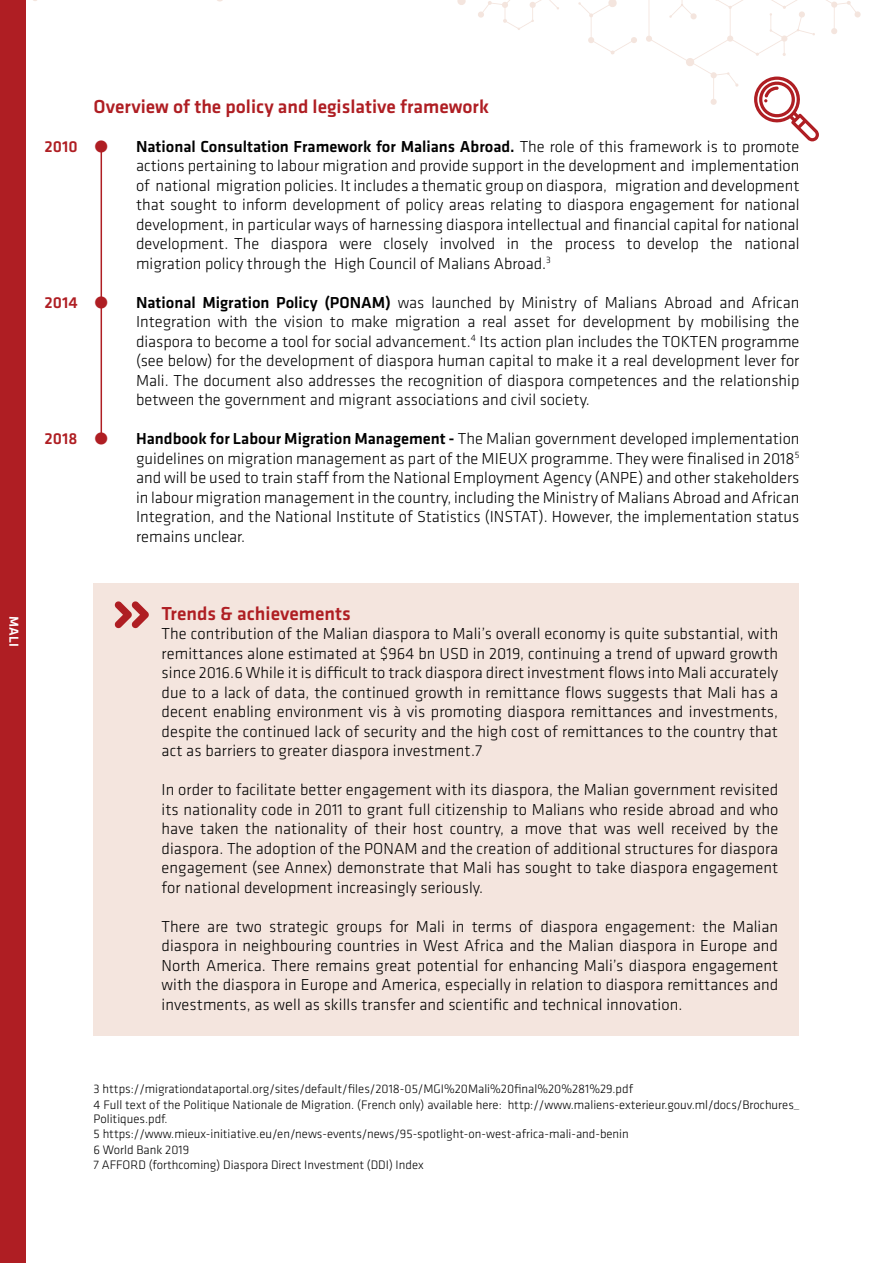
<style>
.page{position:relative;width:893px;height:1263px;background:#fff}
.page>*{position:absolute;margin:0;border:0;box-sizing:border-box;transform-origin:0 0}
.t1{font:500 19.5px "Klavika";color:#af1e23}
.t2{font:300 16.5px/19.5px "Klavika";color:#000;text-align:justify}
.t3{font:500 16.5px "Klavika";color:#af1e23}
.t4{font:500 13.5px "Klavika";color:#fff}
.t5{font:300 12.75px/15.6px "Klavika";color:#000}
.s1{font-weight:700;font-size:45px;color:#af1e23}
.s2{font-weight:500}
</style>
<div class="page">
<div style="left:0;top:0;width:26px;height:1263px;background:#af1e23"></div>
<svg style="left:578px;top:0;width:59px;height:55px"></svg>
<svg style="left:457px;top:0;width:102px;height:30px"></svg>
<div style="left:94px;top:584px;width:705px;height:62px;background:#f4e5de"></div>
<div style="left:94px;top:605px;width:705px;height:176px;background:#f4e5de"></div>
<div style="left:94px;top:761px;width:705px;height:157px;background:#f4e5de"></div>
<div style="left:94px;top:898px;width:705px;height:137px;background:#f4e5de"></div>
<svg style="left:646px;top:0;width:215px;height:141px"></svg>
<hr style="left:101px;top:147px;width:1px;height:293px;background:#af1e23">
<svg style="left:114px;top:601px;width:35px;height:27px"></svg>
<p class="t4" style="left:23px;top:616px;width:32px;rotate:90deg">MALI</p>
<p class="t3" style="left:45px;top:135px;width:35px">2010</p>
<p class="t3" style="left:45px;top:291px;width:35px">2014</p>
<p class="t3" style="left:45px;top:427px;width:34px">2018</p>
<p class="t1" style="left:94px;top:93px;width:397px">Overview of the policy and legislative framework</p>
<p class="t2" style="left:136px;top:136px;width:665px;text-indent:-43px"><span class="s1">•</span> <span class="s2">National Consultation Framework for Malians Abroad.</span> The role of this framework is to promote actions pertaining to labour migration and provide support in the development and implementation of national migration policies. It includes a thematic group on diaspora, migration and development that sought to inform development of policy areas relating to diaspora engagement for national development, in particular ways of harnessing diaspora intellectual and financial capital for national development. The diaspora were closely involved in the process to develop the national migration policy through the High Council of Malians Abroad.<sup>3</sup></p>
<p class="t2" style="left:136px;top:292px;width:665px;text-indent:-43px"><span class="s1">•</span> <span class="s2">National Migration Policy (PONAM)</span> was launched by Ministry of Malians Abroad and African Integration with the vision to make migration a real asset for development by mobilising the diaspora to become a tool for social advancement.<sup>4</sup> Its action plan includes the TOKTEN programme (see below) for the development of diaspora human capital to make it a real development lever for Mali. The document also addresses the recognition of diaspora competences and the relationship between the government and migrant associations and civil society.</p>
<p class="t2" style="left:136px;top:429px;width:665px;text-indent:-43px"><span class="s1">•</span> <span class="s2">Handbook for Labour Migration Management -</span> The Malian government developed implementation guidelines on migration management as part of the MIEUX programme. They were finalised in 2018<sup>5 </sup>and will be used to train staff from the National Employment Agency (ANPE) and other stakeholders in labour migration management in the country, including the Ministry of Malians Abroad and African Integration, and the National Institute of Statistics (INSTAT). However, the implementation status remains unclear.</p>
<p class="t1" style="left:162px;top:600px;width:191px">Trends &amp; achievements</p>
<p class="t2" style="left:162px;top:624px;width:618px">The contribution of the Malian diaspora to Mali’s overall economy is quite substantial, with remittances alone estimated at $964 bn USD in 2019, continuing a trend of upward growth since 2016.6 While it is difficult to track diaspora direct investment flows into Mali accurately due to a lack of data, the continued growth in remittance flows suggests that Mali has a decent enabling environment vis à vis promoting diaspora remittances and investments, despite the continued lack of security and the high cost of remittances to the country that act as barriers to greater diaspora investment.7</p>
<p class="t2" style="left:162px;top:780px;width:618px">In order to facilitate better engagement with its diaspora, the Malian government revisited its nationality code in 2011 to grant full citizenship to Malians who reside abroad and who have taken the nationality of their host country, a move that was well received by the diaspora. The adoption of the PONAM and the creation of additional structures for diaspora engagement (see Annex) demonstrate that Mali has sought to take diaspora engagement for national development increasingly seriously.</p>
<p class="t2" style="left:162px;top:916px;width:618px">There are two strategic groups for Mali in terms of diaspora engagement: the Malian diaspora in neighbouring countries in West Africa and the Malian diaspora in Europe and North America. There remains great potential for enhancing Mali’s diaspora engagement with the diaspora in Europe and America, especially in relation to diaspora remittances and investments, as well as skills transfer and scientific and technical innovation.</p>
<p class="t5" style="left:94px;top:1081px;width:707px">3 https://migrationdataportal.org/sites/default/files/2018-05/MGI%20Mali%20final%20%281%29.pdf<br>4 Full text of the Politique Nationale de Migration. (French only) available here: http://www.maliens-exterieur.gouv.ml/docs/Brochures_</p>
<p class="t5" style="left:94px;top:1110px;width:537px">Politiques.pdf.<br>5 https://www.mieux-initiative.eu/en/news-events/news/95-spotlight-on-west-africa-mali-and-benin 6 World Bank 2019<br>7 AFFORD (forthcoming) Diaspora Direct Investment (DDI) Index</p>
</div>
